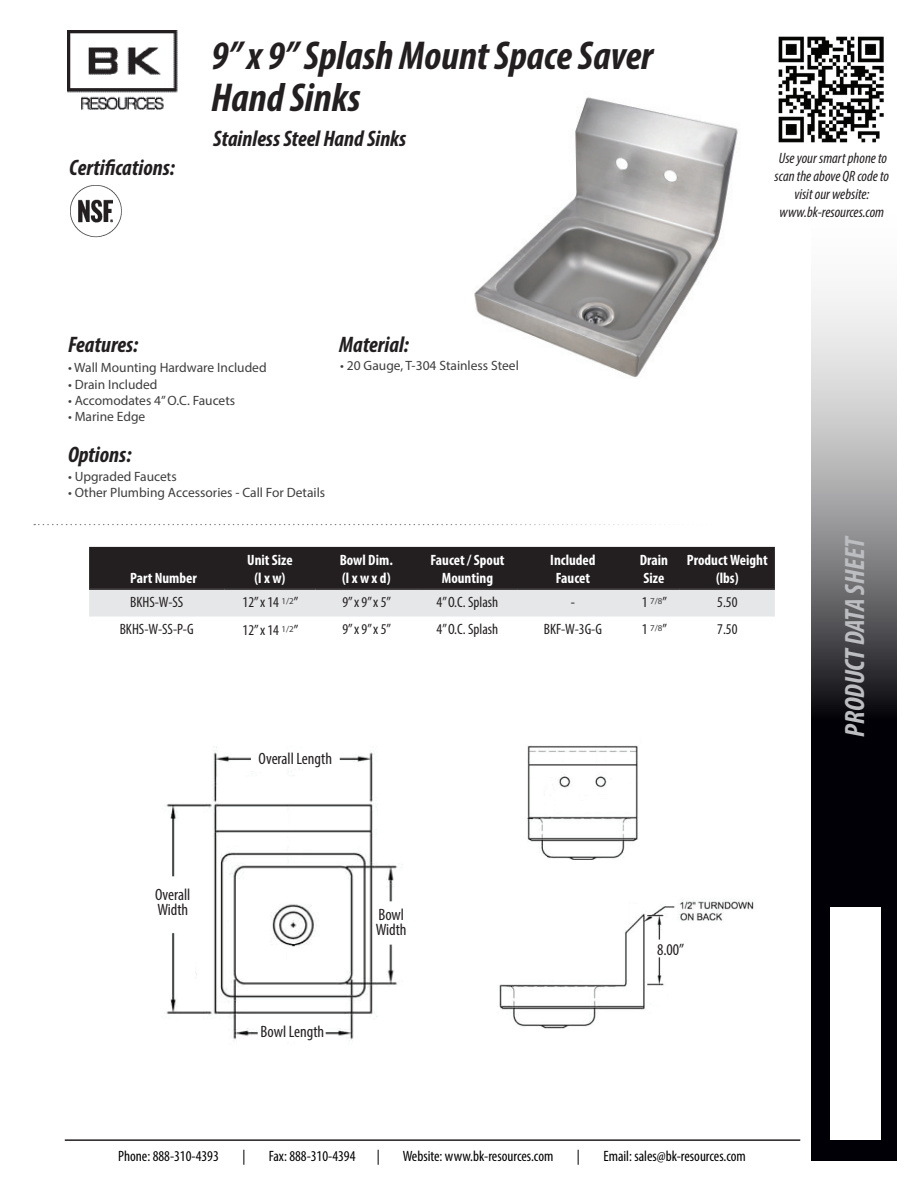
<style>
.page{position:relative;width:918px;height:1188px;background:#fff}
.page>*{position:absolute;margin:0;border:0;box-sizing:border-box;transform-origin:0 0}
.t1{font:italic 700 condensed 40.5px/42px "Myriad Pro";color:#231f20}
.t2{font:italic 700 condensed 28.05px "Myriad Pro";letter-spacing:-.005em;color:#bcbdc0}
.t3{font:italic 700 condensed 22.5px "Myriad Pro";color:#231f20}
.t4{font:condensed 16.5px/15px "Myriad Pro";color:#231f20}
.t5{font:condensed 15px "Myriad Pro";color:#231f20}
.t6{font:700 condensed 15px/18px "Myriad Pro";color:#fff;text-align:center}
.t7{font:condensed 15px "Myriad Pro";color:#000001}
.t8{font:italic condensed 15px/18px "Myriad Pro";color:#231f20;text-align:center}
.t9{font:13.5px "Myriad Pro";color:#3e3e3f}
.t10{font:9px "Myriad Pro";color:#3e3e3f}
.s1{font-stretch:condensed;font-size:15px;color:#231f20}
</style>
<div class="page">
<svg style="left:811px;top:291px;width:86px;height:870px;background:#5a5a5d"></svg>
<img style="left:831px;top:907px;width:50px;height:233px">
<img style="left:779px;top:37px;width:105px;height:105px">
<hr style="left:65px;top:1139px;width:735px;height:2px;background:#231f20">
<img style="left:166px;top:746px;width:237px;height:295px">
<img style="left:474px;top:97px;width:264px;height:281px">
<svg style="left:34px;top:524px;width:631px;height:1px"></svg>
<img style="left:68px;top:30px;width:110px;height:79px">
<img style="left:70px;top:186px;width:52px;height:52px">
<svg style="left:89px;top:547px;width:686px;height:70px;background:#6f6d6f"></svg>
<hr style="left:89px;top:589px;width:135px;height:1px;background:#231f20">
<hr style="left:224px;top:589px;width:92px;height:1px;background:#231f20">
<hr style="left:316px;top:589px;width:101px;height:1px;background:#231f20">
<hr style="left:417px;top:589px;width:101px;height:1px;background:#231f20">
<hr style="left:518px;top:589px;width:110px;height:1px;background:#231f20">
<hr style="left:628px;top:589px;width:52px;height:1px;background:#231f20">
<hr style="left:680px;top:589px;width:95px;height:1px;background:#231f20">
<img style="left:499px;top:899px;width:255px;height:130px">
<img style="left:527px;top:745px;width:111px;height:115px">
<h3 class="t3" style="left:69px;top:153px;width:107px">Certifications:</h3>
<h1 class="t1" style="left:211px;top:34px;width:443px">9” x 9” Splash Mount Space Saver<br>Hand Sinks</h1>
<h3 class="t3" style="left:213px;top:125px;width:195px">Stainless Steel Hand Sinks</h3>
<h3 class="t3" style="left:68px;top:330px;width:72px">Features:</h3>
<p class="t9" style="left:68px;top:360px;width:200px">• Wall Mounting Hardware Included</p>
<p class="t9" style="left:68px;top:376px;width:91px">• Drain Included</p>
<p class="t9" style="left:68px;top:392px;width:169px">• Accomodates 4” O.C. Faucets</p>
<p class="t9" style="left:68px;top:408px;width:79px">• Marine Edge</p>
<h3 class="t3" style="left:68px;top:441px;width:65px">Options:</h3>
<p class="t9" style="left:68px;top:468px;width:110px">• Upgraded Faucets</p>
<p class="t9" style="left:68px;top:484px;width:259px">• Other Plumbing Accessories - Call For Details</p>
<h3 class="t3" style="left:339px;top:330px;width:71px">Material:</h3>
<p class="t9" style="left:340px;top:357px;width:180px">• 20 Gauge, T-304 Stainless Steel</p>
<p class="t8" style="left:775px;top:149px;width:116px">Use your smart phone to scan the above QR code to visit our website: www.bk-resources.com</p>
<p class="t6" style="left:130px;top:569px;width:68px">Part Number</p>
<p class="t6" style="left:247px;top:551px;width:47px">Unit Size (l x w)</p>
<p class="t6" style="left:340px;top:551px;width:55px;text-align:left">Bowl Dim. (l x w x d)</p>
<p class="t6" style="left:430px;top:551px;width:76px">Faucet / Spout<br>Mounting</p>
<p class="t6" style="left:550px;top:551px;width:47px">Included<br>Faucet</p>
<p class="t6" style="left:640px;top:551px;width:30px;text-align:left">Drain<br>Size</p>
<p class="t6" style="left:687px;top:551px;width:82px">Product Weight (lbs)</p>
<p class="t5" style="left:130px;top:593px;width:55px">BKHS-W-SS</p>
<p class="t5" style="left:243px;top:593px;width:57px">12” x 14 <sup>1/2</sup>”</p>
<p class="t5" style="left:343px;top:593px;width:50px">9” x 9” x 5”</p>
<p class="t5" style="left:437px;top:593px;width:63px">4” O.C. Splash</p>
<p class="t5" style="left:571px;top:593px;width:6px">-</p>
<p class="t10" style="left:642px;top:595px;width:27px"><span class="s1">1</span> 7/8<span class="s1">”</span></p>
<p class="t5" style="left:717px;top:593px;width:22px">5.50</p>
<p class="t5" style="left:120px;top:620px;width:76px">BKHS-W-SS-P-G</p>
<p class="t5" style="left:243px;top:621px;width:57px">12” x 14 <sup>1/2</sup>”</p>
<p class="t5" style="left:343px;top:620px;width:50px">9” x 9” x 5”</p>
<p class="t5" style="left:437px;top:620px;width:63px">4” O.C. Splash</p>
<p class="t5" style="left:544px;top:620px;width:60px">BKF-W-3G-G</p>
<p class="t10" style="left:642px;top:622px;width:27px"><span class="s1">1</span> 7/8<span class="s1">”</span></p>
<p class="t5" style="left:717px;top:620px;width:22px">7.50</p>
<p class="t4" style="left:155px;top:887px;width:37px">Overall<br>Width</p>
<p class="t4" style="left:259px;top:750px;width:75px">Overall Length</p>
<p class="t4" style="left:260px;top:1024px;width:65px">Bowl Length</p>
<p class="t4" style="left:376px;top:906px;width:32px">Bowl<br>Width</p>
<p class="t4" style="left:657px;top:941px;width:29px">8.00”</p>
<p class="t7" style="left:118px;top:1147px;width:102px">Phone: 888-310-4393</p>
<p class="t7" style="left:242px;top:1147px;width:5px">|</p>
<p class="t7" style="left:269px;top:1147px;width:88px">Fax: 888-310-4394</p>
<p class="t7" style="left:377px;top:1147px;width:5px">|</p>
<p class="t7" style="left:403px;top:1147px;width:152px">Website: www.bk-resources.com</p>
<p class="t7" style="left:577px;top:1147px;width:5px">|</p>
<p class="t7" style="left:604px;top:1147px;width:144px">Email: sales@bk-resources.com</p>
<h2 class="t2" style="left:837px;top:737px;width:203px;rotate:-90deg">PRODUCT DATA SHEET</h2>
</div>
